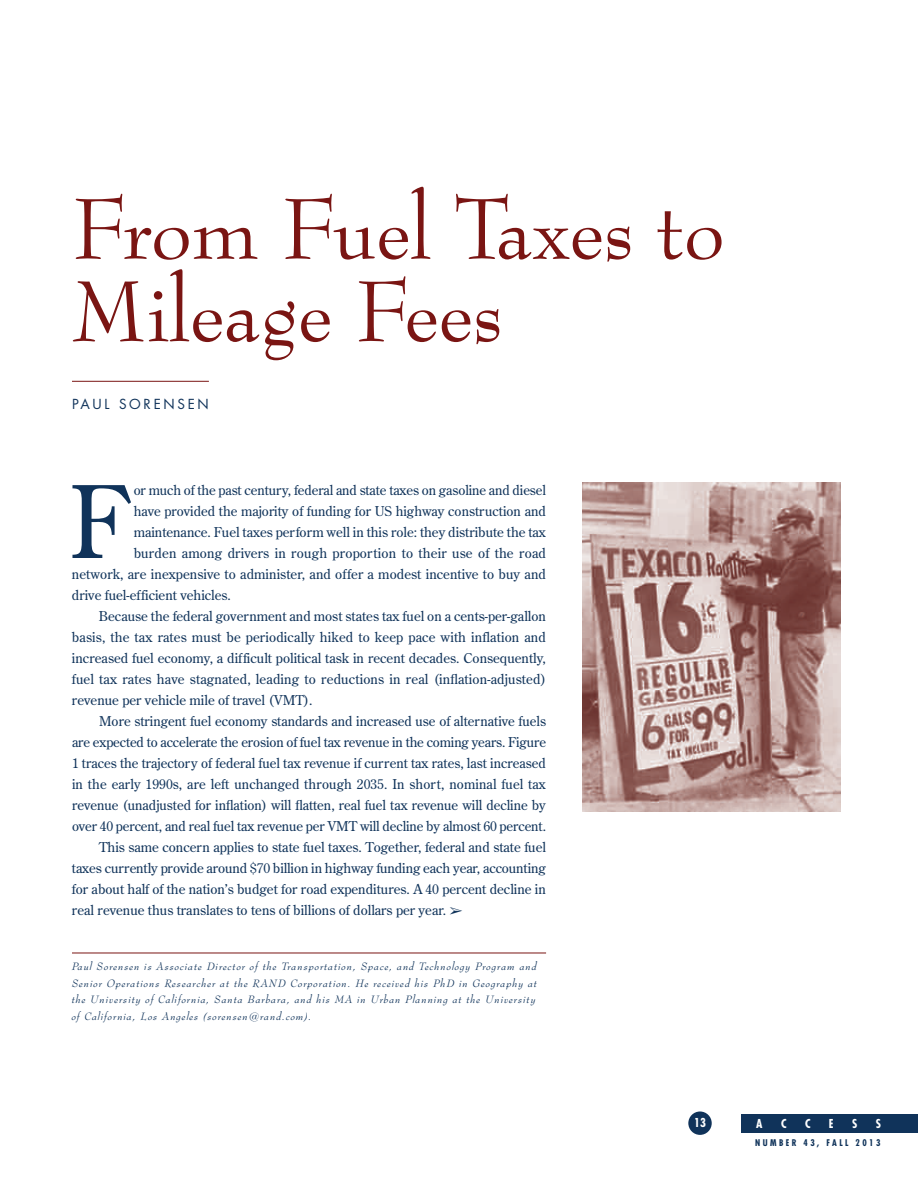
<style>
.page{position:relative;width:918px;height:1188px;background:#fff}
.page>*{position:absolute;margin:0;border:0;box-sizing:border-box;transform-origin:0 0}
.t1{font:99.6px "Century Old Style";color:#10335a}
.t2{font:84px/82.5px "Bernhard Modern BT";color:#7a1513}
.t3{font:13.5px "Century Old Style";color:#10335a}
.t4{font:13.5px "Futura";letter-spacing:.2em;color:#10335a}
.t5{font:700 condensed 12px "Futura";color:#fff}
.t6{font:italic 10.5px/16.5px "Bernhard Modern BT";letter-spacing:.09em;color:#10335a}
.t7{font:700 condensed 9px "Futura";letter-spacing:.27em;color:#10335a}
</style>
<div class="page">
<div style="left:688px;top:1112px;width:24px;height:23px;background:#10335a;border-radius:50%"></div>
<div style="left:741px;top:1114px;width:177px;height:19px;background:#10335a"></div>
<hr style="left:72px;top:381px;width:137px;height:1px;background:#7a1513">
<hr style="left:72px;top:953px;width:474px;height:1px;background:#7a1513">
<img style="left:582px;top:483px;width:259px;height:329px">
<p class="t2" style="left:72px;top:192px;width:654px">From Fuel Taxes to<br>Mileage Fees</p>
<p class="t4" style="left:72px;top:397px;width:138px">PAUL SORENSEN</p>
<p class="t1" style="left:69px;top:482px;width:61px">F</p>
<p class="t3" style="left:134px;top:485px;width:414px">or much of the past century, federal and state taxes on gasoline and diesel</p>
<p class="t3" style="left:134px;top:506px;width:414px">have provided the majority of funding for US highway construction and</p>
<p class="t3" style="left:134px;top:527px;width:414px">maintenance. Fuel taxes perform well in this role: they distribute the tax</p>
<p class="t3" style="left:134px;top:548px;width:414px">burden among drivers in rough proportion to their use of the road</p>
<p class="t3" style="left:72px;top:569px;width:476px">network, are inexpensive to administer, and offer a modest incentive to buy and</p>
<p class="t3" style="left:72px;top:590px;width:160px">drive fuel-efficient vehicles.</p>
<p class="t3" style="left:99px;top:611px;width:448px">Because the federal government and most states tax fuel on a cents-per-gallon</p>
<p class="t3" style="left:72px;top:632px;width:476px">basis, the tax rates must be periodically hiked to keep pace with inflation and</p>
<p class="t3" style="left:72px;top:653px;width:475px">increased fuel economy, a difficult political task in recent decades. Consequently,</p>
<p class="t3" style="left:72px;top:674px;width:476px">fuel tax rates have stagnated, leading to reductions in real (inflation-adjusted)</p>
<p class="t3" style="left:72px;top:695px;width:242px">revenue per vehicle mile of travel (VMT).</p>
<p class="t3" style="left:99px;top:716px;width:449px">More stringent fuel economy standards and increased use of alternative fuels</p>
<p class="t3" style="left:72px;top:737px;width:476px">are expected to accelerate the erosion of fuel tax revenue in the coming years. Figure</p>
<p class="t3" style="left:72px;top:758px;width:475px">1 traces the trajectory of federal fuel tax revenue if current tax rates, last increased</p>
<p class="t3" style="left:72px;top:779px;width:476px">in the early 1990s, are left unchanged through 2035. In short, nominal fuel tax</p>
<p class="t3" style="left:72px;top:800px;width:475px">revenue (unadjusted for inflation) will flatten, real fuel tax revenue will decline by</p>
<p class="t3" style="left:72px;top:821px;width:476px">over 40 percent, and real fuel tax revenue per VMT will decline by almost 60 percent.</p>
<p class="t3" style="left:99px;top:842px;width:449px">This same concern applies to state fuel taxes. Together, federal and state fuel</p>
<p class="t3" style="left:72px;top:863px;width:475px">taxes currently provide around $70 billion in highway funding each year, accounting</p>
<p class="t3" style="left:72px;top:884px;width:475px">for about half of the nation’s budget for road expenditures. A 40 percent decline in</p>
<p class="t3" style="left:72px;top:905px;width:392px">real revenue thus translates to tens of billions of dollars per year. ➢</p>
<p class="t6" style="left:72px;top:959px;width:467px">Paul Sorensen is Associate Director of the Transportation, Space, and Technology Program and Senior Operations Researcher at the RAND Corporation. He received his PhD in Geography at the University of California, Santa Barbara, and his MA in Urban Planning at the University of California, Los Angeles (sorensen@rand.com).</p>
<p class="t5" style="left:694px;top:1117px;width:13px">13</p>
<p class="t5" style="left:756px;top:1119px;width:8px">A</p>
<p class="t5" style="left:781px;top:1119px;width:7px">C</p>
<p class="t5" style="left:805px;top:1119px;width:7px">C</p>
<p class="t5" style="left:829px;top:1119px;width:6px">E</p>
<p class="t5" style="left:852px;top:1119px;width:7px">S</p>
<p class="t5" style="left:876px;top:1119px;width:7px">S</p>
<p class="t7" style="left:755px;top:1139px;width:127px">NUMBER 43, FALL 2013</p>
</div>
